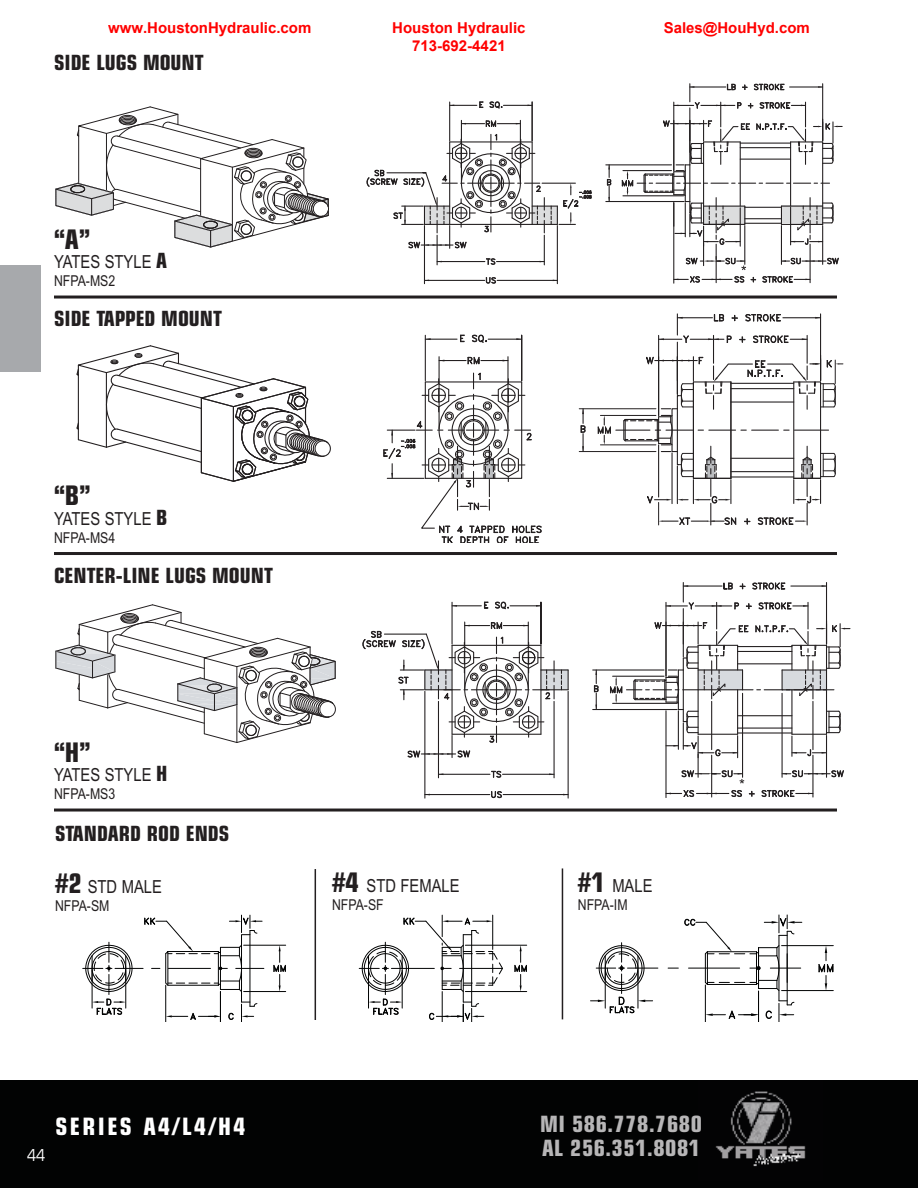
<style>
.page{position:relative;width:918px;height:1188px;background:#fff}
.page>*{position:absolute;margin:0;border:0;box-sizing:border-box;transform-origin:0 0}
.t1{font:700 condensed 27px "Eurostile LT Std";color:#231f20}
.t2{font:700 condensed 24px "Eurostile LT Std";letter-spacing:.1em;color:#fff}
.t3{font:700 condensed 22.5px/24px "Eurostile LT Std";letter-spacing:.025em;color:#b7b6b7}
.t4{font:700 condensed 21px "Eurostile LT Std";color:#231f20}
.t5{font:18px "Arial Narrow";color:#231f20}
.t6{font:condensed 16.5px "Eurostile LT Std";color:#fff}
.t7{font:700 15px/18px "Arial";color:#f00;text-align:center}
.t8{font:15px "Arial Narrow";color:#231f20}
.s1{font-family:"Eurostile LT Std";font-weight:700;font-stretch:condensed;font-size:21px}
.s2{font-family:"Eurostile LT Std";font-weight:700;font-stretch:condensed;font-size:27px}
</style>
<div class="page">
<div style="left:0;top:1080px;width:918px;height:108px;background:#020303"></div>
<img style="left:715px;top:1091px;width:91px;height:76px">
<hr style="left:54px;top:296px;width:783px;height:3px;background:#231f20">
<hr style="left:54px;top:552px;width:783px;height:3px;background:#231f20">
<hr style="left:54px;top:809px;width:783px;height:3px;background:#231f20">
<svg style="left:55px;top:106px;width:274px;height:142px"></svg>
<hr style="left:449px;top:102px;width:1px;height:39px;background:#231f20">
<hr style="left:532px;top:102px;width:1px;height:39px;background:#231f20">
<hr style="left:424px;top:280px;width:61px;height:1px;background:#231f20">
<hr style="left:437px;top:261px;width:48px;height:1px;background:#231f20">
<hr style="left:437px;top:235px;width:1px;height:30px;background:#231f20">
<hr style="left:424px;top:226px;width:1px;height:58px;background:#231f20">
<hr style="left:544px;top:235px;width:1px;height:30px;background:#231f20">
<hr style="left:557px;top:226px;width:1px;height:58px;background:#231f20">
<hr style="left:497px;top:280px;width:60px;height:1px;background:#231f20">
<hr style="left:497px;top:261px;width:47px;height:1px;background:#231f20">
<svg style="left:485px;top:277px;width:12px;height:7px"></svg>
<svg style="left:485px;top:258px;width:11px;height:7px"></svg>
<svg style="left:450px;top:101px;width:82px;height:9px"></svg>
<svg style="left:366px;top:117px;width:226px;height:134px"></svg>
<hr style="left:606px;top:201px;width:78px;height:1px;background:#231f20">
<hr style="left:606px;top:164px;width:66px;height:1px;background:#231f20">
<svg style="left:606px;top:165px;width:6px;height:36px"></svg>
<svg style="left:76px;top:345px;width:255px;height:137px"></svg>
<svg style="left:460px;top:334px;width:5px;height:8px"></svg>
<svg style="left:471px;top:334px;width:17px;height:9px"></svg>
<hr style="left:425px;top:335px;width:1px;height:46px;background:#231f20">
<hr style="left:425px;top:339px;width:32px;height:1px;background:#231f20">
<hr style="left:521px;top:335px;width:1px;height:46px;background:#231f20">
<hr style="left:488px;top:339px;width:34px;height:1px;background:#231f20">
<svg style="left:580px;top:409px;width:6px;height:42px"></svg>
<hr style="left:616px;top:430px;width:34px;height:1px;background:#231f20">
<svg style="left:597px;top:416px;width:14px;height:28px"></svg>
<hr style="left:579px;top:451px;width:77px;height:1px;background:#231f20">
<hr style="left:600px;top:444px;width:56px;height:1px;background:#231f20">
<hr style="left:600px;top:415px;width:56px;height:1px;background:#231f20">
<hr style="left:579px;top:408px;width:77px;height:1px;background:#231f20">
<svg style="left:622px;top:313px;width:221px;height:213px"></svg>
<svg style="left:383px;top:354px;width:159px;height:189px"></svg>
<svg style="left:55px;top:604px;width:281px;height:139px"></svg>
<hr style="left:540px;top:602px;width:1px;height:42px;background:#231f20">
<hr style="left:452px;top:602px;width:1px;height:42px;background:#231f20">
<hr style="left:438px;top:774px;width:52px;height:1px;background:#231f20">
<hr style="left:425px;top:794px;width:65px;height:1px;background:#231f20">
<hr style="left:424px;top:691px;width:1px;height:107px;background:#231f20">
<hr style="left:438px;top:701px;width:1px;height:77px;background:#231f20">
<hr style="left:568px;top:691px;width:1px;height:107px;background:#231f20">
<hr style="left:554px;top:701px;width:1px;height:77px;background:#231f20">
<hr style="left:503px;top:794px;width:65px;height:1px;background:#231f20">
<hr style="left:503px;top:774px;width:51px;height:1px;background:#231f20">
<svg style="left:490px;top:791px;width:13px;height:8px"></svg>
<svg style="left:491px;top:770px;width:11px;height:8px"></svg>
<svg style="left:362px;top:619px;width:207px;height:141px"></svg>
<hr style="left:593px;top:709px;width:84px;height:1px;background:#231f20">
<hr style="left:593px;top:669px;width:71px;height:2px;background:#231f20">
<svg style="left:593px;top:670px;width:6px;height:39px"></svg>
<svg style="left:452px;top:601px;width:58px;height:9px"></svg>
<hr style="left:510px;top:605px;width:31px;height:1px;background:#231f20">
<hr style="left:465px;top:991px;width:62px;height:1px;background:#020303">
<hr style="left:465px;top:945px;width:62px;height:1px;background:#020303">
<svg style="left:514px;top:945px;width:13px;height:47px"></svg>
<svg style="left:359px;top:915px;width:144px;height:107px"></svg>
<svg style="left:83px;top:915px;width:181px;height:107px"></svg>
<hr style="left:244px;top:991px;width:42px;height:1px;background:#020303">
<hr style="left:244px;top:945px;width:42px;height:1px;background:#020303">
<svg style="left:273px;top:945px;width:13px;height:47px"></svg>
<hr style="left:562px;top:868px;width:1px;height:151px;background:#231f20">
<hr style="left:315px;top:869px;width:1px;height:151px;background:#231f20">
<svg style="left:765px;top:1010px;width:7px;height:9px"></svg>
<hr style="left:782px;top:945px;width:51px;height:1px;background:#020303">
<hr style="left:782px;top:990px;width:51px;height:1px;background:#020303">
<svg style="left:818px;top:946px;width:16px;height:45px"></svg>
<svg style="left:779px;top:1000px;width:16px;height:21px"></svg>
<hr style="left:779px;top:935px;width:1px;height:66px;background:#020303">
<hr style="left:787px;top:931px;width:1px;height:74px;background:#020303">
<hr style="left:758px;top:991px;width:1px;height:30px;background:#020303">
<hr style="left:705px;top:985px;width:1px;height:36px;background:#020303">
<svg style="left:705px;top:1010px;width:53px;height:9px"></svg>
<svg style="left:590px;top:942px;width:63px;height:72px"></svg>
<svg style="left:684px;top:915px;width:118px;height:77px"></svg>
<hr style="left:689px;top:968px;width:51px;height:1px;background:#020303">
<hr style="left:627px;top:968px;width:31px;height:1px;background:#020303">
<div style="left:0;top:265px;width:40px;height:106px;background:#a7a9ac"></div>
<svg style="left:621px;top:83px;width:221px;height:201px"></svg>
<svg style="left:609px;top:582px;width:241px;height:216px"></svg>
<p class="t7" style="left:108px;top:19px;width:205px">www.HoustonHydraulic.com</p>
<p class="t7" style="left:392px;top:19px;width:135px">Houston Hydraulic<br>713-692-4421</p>
<p class="t7" style="left:664px;top:19px;width:148px">Sales@HouHyd.com</p>
<h3 class="t4" style="left:54px;top:50px;width:151px">SIDE LUGS MOUNT</h3>
<h1 class="t1" style="left:54px;top:224px;width:38px">“A”</h1>
<p class="t5" style="left:54px;top:255px;width:114px">YATES STYLE <span class="s1">A</span></p>
<p class="t8" style="left:54px;top:275px;width:63px">NFPA-MS2</p>
<h3 class="t4" style="left:54px;top:307px;width:170px">SIDE TAPPED MOUNT</h3>
<h1 class="t1" style="left:54px;top:480px;width:38px">“B”</h1>
<p class="t5" style="left:54px;top:512px;width:115px">YATES STYLE <span class="s1">B</span></p>
<p class="t8" style="left:54px;top:532px;width:63px">NFPA-MS4</p>
<h3 class="t4" style="left:54px;top:563px;width:220px">CENTER-LINE LUGS MOUNT</h3>
<h1 class="t1" style="left:54px;top:737px;width:38px">“H”</h1>
<p class="t5" style="left:54px;top:768px;width:115px">YATES STYLE <span class="s1">H</span></p>
<p class="t8" style="left:54px;top:788px;width:63px">NFPA-MS3</p>
<h3 class="t4" style="left:55px;top:822px;width:176px">STANDARD ROD ENDS</h3>
<p class="t5" style="left:55px;top:880px;width:108px"><span class="s2">#2</span> STD MALE</p>
<p class="t8" style="left:55px;top:900px;width:56px">NFPA-SM</p>
<p class="t5" style="left:332px;top:879px;width:129px"><span class="s2">#4</span> STD FEMALE</p>
<p class="t8" style="left:332px;top:900px;width:53px">NFPA-SF</p>
<p class="t5" style="left:578px;top:879px;width:76px"><span class="s2">#1</span> MALE</p>
<p class="t8" style="left:578px;top:899px;width:51px">NFPA-IM</p>
<p class="t6" style="left:27px;top:1149px;width:20px">44</p>
<h2 class="t2" style="left:56px;top:1112px;width:192px">SERIES A4/L4/H4</h2>
<h3 class="t3" style="left:540px;top:1112px;width:163px">MI 586.778.7680<br>AL 256.351.8081</h3>
</div>
